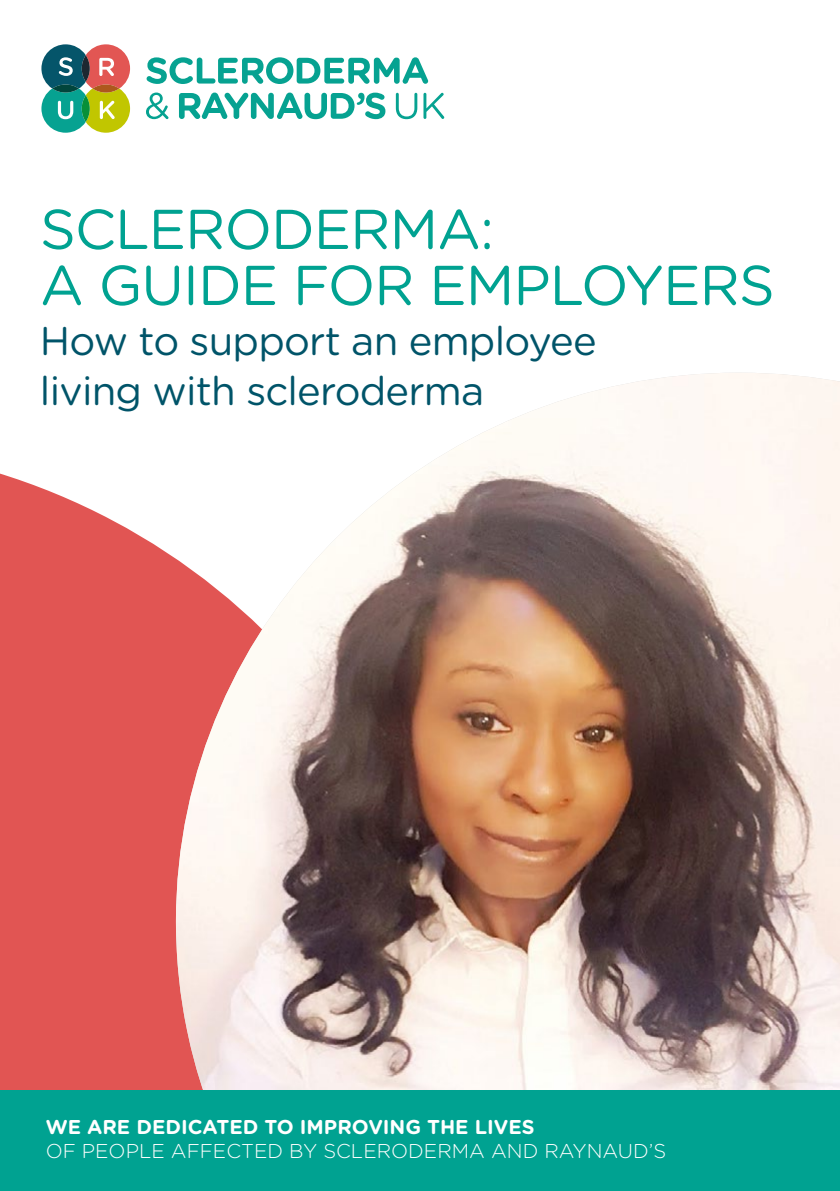
<style>
.page{position:relative;width:840px;height:1191px;background:#fff}
.page>*{position:absolute;margin:0;border:0;box-sizing:border-box;transform-origin:0 0}
.t1{font:56px/56px "Gotham Rounded";letter-spacing:-.02em;color:#00a291}
.t2{font:40px/50px "Gotham Rounded";letter-spacing:-.02em;color:#005469}
.t3{font:300 20px "Gotham Rounded";color:#fff}
.t4{font:700 20px "Gotham Rounded";color:#fff}
</style>
<div class="page">
<div style="left:0;top:473px;width:176px;height:617px;background:#e15553"></div>
<img style="left:176px;top:373px;width:663px;height:717px">
<div style="left:0;top:1090px;width:839px;height:101px;background:#00a291"></div>
<svg style="left:41px;top:44px;width:89px;height:89px"></svg>
<svg style="left:146px;top:57px;width:282px;height:27px"></svg>
<svg style="left:146px;top:93px;width:22px;height:26px"></svg>
<svg style="left:179px;top:93px;width:206px;height:26px"></svg>
<svg style="left:395px;top:93px;width:22px;height:26px"></svg>
<svg style="left:423px;top:93px;width:21px;height:26px"></svg>
<h1 class="t1" style="left:40px;top:199px;width:735px">SCLERODERMA:<br>A GUIDE FOR EMPLOYERS</h1>
<p class="t2" style="left:40px;top:314px;width:558px">How to support an employee living with scleroderma</p>
<p class="t4" style="left:46px;top:1111px;width:490px">WE ARE DEDICATED TO IMPROVING THE LIVES</p>
<p class="t3" style="left:46px;top:1137px;width:621px">OF PEOPLE AFFECTED BY SCLERODERMA AND RAYNAUD’S</p>
</div>
